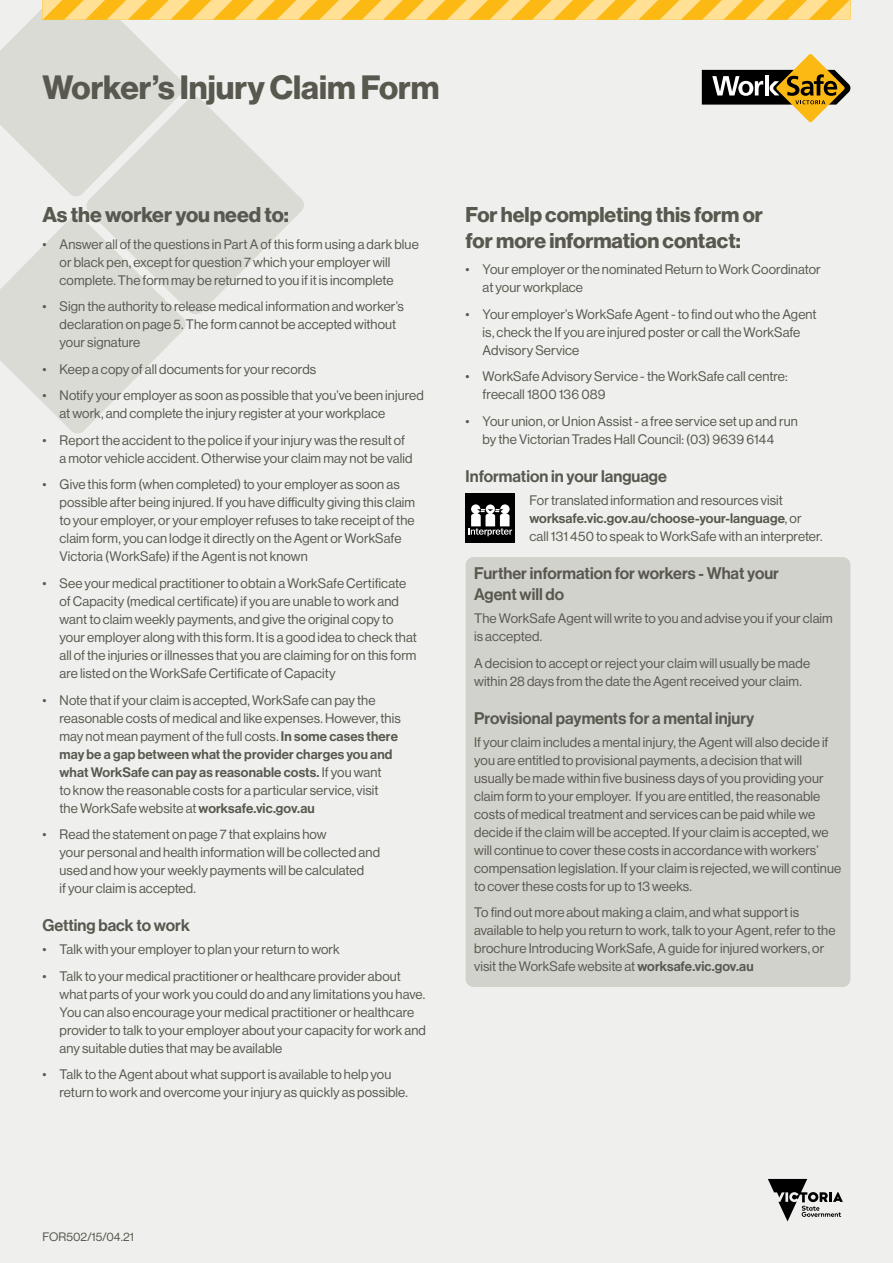
<style>
.page{position:relative;width:893px;height:1263px;background:#efefed}
.page>*{position:absolute;margin:0;border:0;box-sizing:border-box;transform-origin:0 0}
.t1{font:33px "N Haas Grotesk DS Std 75 Bd";color:#58584f}
.t2{font:21px/25.5px "N Haas Grotesk DS Std 75 Bd";color:#58584f}
.t3{font:16.5px/21px "N Haas Grotesk DS Std 65 Md";color:#58584f}
.t4{font:13.5px/18px "N Haas Grotesk DS Std 55 Rg";letter-spacing:.01em;color:#58584f}
.t5{font:13.5px/18px "N Haas Grotesk DS Std 65 Md";letter-spacing:.01em;color:#58584f}
.t6{font:12px "N Haas Grotesk DS Std 55 Rg";color:#58584f}
.s1{font-family:"N Haas Grotesk DS Std 65 Md"}
.s2{font-family:"N Haas Grotesk DS Std 55 Rg"}
</style>
<div class="page">
<svg style="left:768px;top:1179px;width:75px;height:42px"></svg>
<svg style="left:86px;top:197px;width:218px;height:117px;fill:#dadbd5"></svg>
<svg style="left:0;top:215px;width:187px;height:218px"></svg>
<div style="left:466px;top:557px;width:384px;height:430px;background:#d2d2cc;border-radius:8px"></div>
<div style="left:466px;top:493px;width:49px;height:50px;background:#000"></div>
<svg style="left:468px;top:504px;width:44px;height:32px"></svg>
<svg style="left:0;top:0;width:850px;height:197px"></svg>
<h1 class="t1" style="left:43px;top:68px;width:399px">Worker’s Injury Claim Form</h1>
<h2 class="t2" style="left:43px;top:203px;width:248px">As the worker you need to:</h2>
<p class="t4" style="left:60px;top:235px;width:361px;text-indent:-17px">• Answer all of the questions in Part A of this form using a dark blue or black pen, except for question 7 which your employer will complete. The form may be returned to you if it is incomplete</p>
<p class="t4" style="left:60px;top:298px;width:346px;text-indent:-17px">• Sign the authority to release medical information and worker’s declaration on page 5. The form cannot be accepted without your signature</p>
<p class="t4" style="left:43px;top:360px;width:275px">• Keep a copy of all documents for your records</p>
<p class="t4" style="left:60px;top:387px;width:366px;text-indent:-17px">• Notify your employer as soon as possible that you’ve been injured at work, and complete the injury register at your workplace</p>
<p class="t4" style="left:60px;top:431px;width:355px;text-indent:-17px">• Report the accident to the police if your injury was the result of a motor vehicle accident. Otherwise your claim may not be valid</p>
<p class="t4" style="left:60px;top:476px;width:357px;text-indent:-17px">• Give this form (when completed) to your employer as soon as possible after being injured. If you have difficulty giving this claim to your employer, or your employer refuses to take receipt of the claim form, you can lodge it directly on the Agent or WorkSafe Victoria (WorkSafe) if the Agent is not known</p>
<p class="t4" style="left:60px;top:574px;width:359px;text-indent:-17px">• See your medical practitioner to obtain a WorkSafe Certificate of Capacity (medical certificate) if you are unable to work and want to claim weekly payments, and give the original copy to your employer along with this form. It is a good idea to check that all of the injuries or illnesses that you are claiming for on this form are listed on the WorkSafe Certificate of Capacity</p>
<p class="t4" style="left:60px;top:691px;width:343px;text-indent:-17px">• Note that if your claim is accepted, WorkSafe can pay the reasonable costs of medical and like expenses. However, this may not mean payment of the full costs. <span class="s1">In some cases there</span></p>
<p class="t5" style="left:60px;top:745px;width:334px">may be a gap between what the provider charges you and what WorkSafe can pay as reasonable costs. <span class="s2">If you want</span></p>
<p class="t4" style="left:60px;top:781px;width:320px">to know the reasonable costs for a particular service, visit the WorkSafe website at <span class="s1">worksafe.vic.gov.au</span></p>
<p class="t4" style="left:60px;top:825px;width:322px;text-indent:-17px">• Read the statement on page 7 that explains how<br>your personal and health information will be collected and used and how your weekly payments will be calculated<br>if your claim is accepted.</p>
<p class="t3" style="left:43px;top:915px;width:149px">Getting back to work</p>
<p class="t4" style="left:43px;top:940px;width:299px">• Talk with your employer to plan your return to work</p>
<p class="t4" style="left:60px;top:967px;width:368px;text-indent:-17px">• Talk to your medical practitioner or healthcare provider about what parts of your work you could do and any limitations you have.<br>You can also encourage your medical practitioner or healthcare provider to talk to your employer about your capacity for work and any suitable duties that may be available</p>
<p class="t4" style="left:60px;top:1065px;width:350px;text-indent:-17px">• Talk to the Agent about what support is available to help you return to work and overcome your injury as quickly as possible.</p>
<h2 class="t2" style="left:466px;top:203px;width:299px">For help completing this form or for more information contact:</h2>
<p class="t4" style="left:483px;top:261px;width:340px;text-indent:-17px">• Your employer or the nominated Return to Work Coordinator at your workplace</p>
<p class="t4" style="left:483px;top:305px;width:336px;text-indent:-17px">• Your employer’s WorkSafe Agent - to find out who the Agent is, check the If you are injured poster or call the WorkSafe<br>Advisory Service</p>
<p class="t4" style="left:483px;top:368px;width:306px;text-indent:-17px">• WorkSafe Advisory Service - the WorkSafe call centre: freecall 1800 136 089</p>
<p class="t4" style="left:466px;top:412px;width:334px;text-align:center">• Your union, or Union Assist - a free service set up and run by the Victorian Trades Hall Council: (03) 9639 6144</p>
<p class="t3" style="left:466px;top:466px;width:203px">Information in your language</p>
<p class="t4" style="left:529px;top:491px;width:255px">For translated information and resources visit</p>
<p class="t5" style="left:529px;top:510px;width:274px">worksafe.vic.gov.au/choose-your-language<span class="s2">, or</span></p>
<p class="t4" style="left:529px;top:527px;width:295px">call 131 450 to speak to WorkSafe with an interpreter.</p>
<p class="t3" style="left:474px;top:563px;width:306px">Further information for workers - What your<br>Agent will do</p>
<p class="t4" style="left:474px;top:609px;width:360px">The WorkSafe Agent will write to you and advise you if your claim is accepted.</p>
<p class="t4" style="left:474px;top:654px;width:338px">A decision to accept or reject your claim will usually be made within 28 days from the date the Agent received your claim.</p>
<p class="t3" style="left:474px;top:708px;width:282px">Provisional payments for a mental injury</p>
<p class="t4" style="left:474px;top:733px;width:369px">If your claim includes a mental injury, the Agent will also decide if you are entitled to provisional payments, a decision that will usually be made within five business days of you providing your claim form to your employer. If you are entitled, the reasonable costs of medical treatment and services can be paid while we decide if the claim will be accepted. If your claim is accepted, we will continue to cover these costs in accordance with workers’ compensation legislation. If your claim is rejected, we will continue to cover these costs for up to 13 weeks.</p>
<p class="t4" style="left:474px;top:904px;width:363px">To find out more about making a claim, and what support is available to help you return to work, talk to your Agent, refer to the brochure Introducing WorkSafe, A guide for injured workers, or visit the WorkSafe website at <span class="s1">worksafe.vic.gov.au</span></p>
<p class="t6" style="left:43px;top:1230px;width:93px">FOR502/15/04.21</p>
</div>
